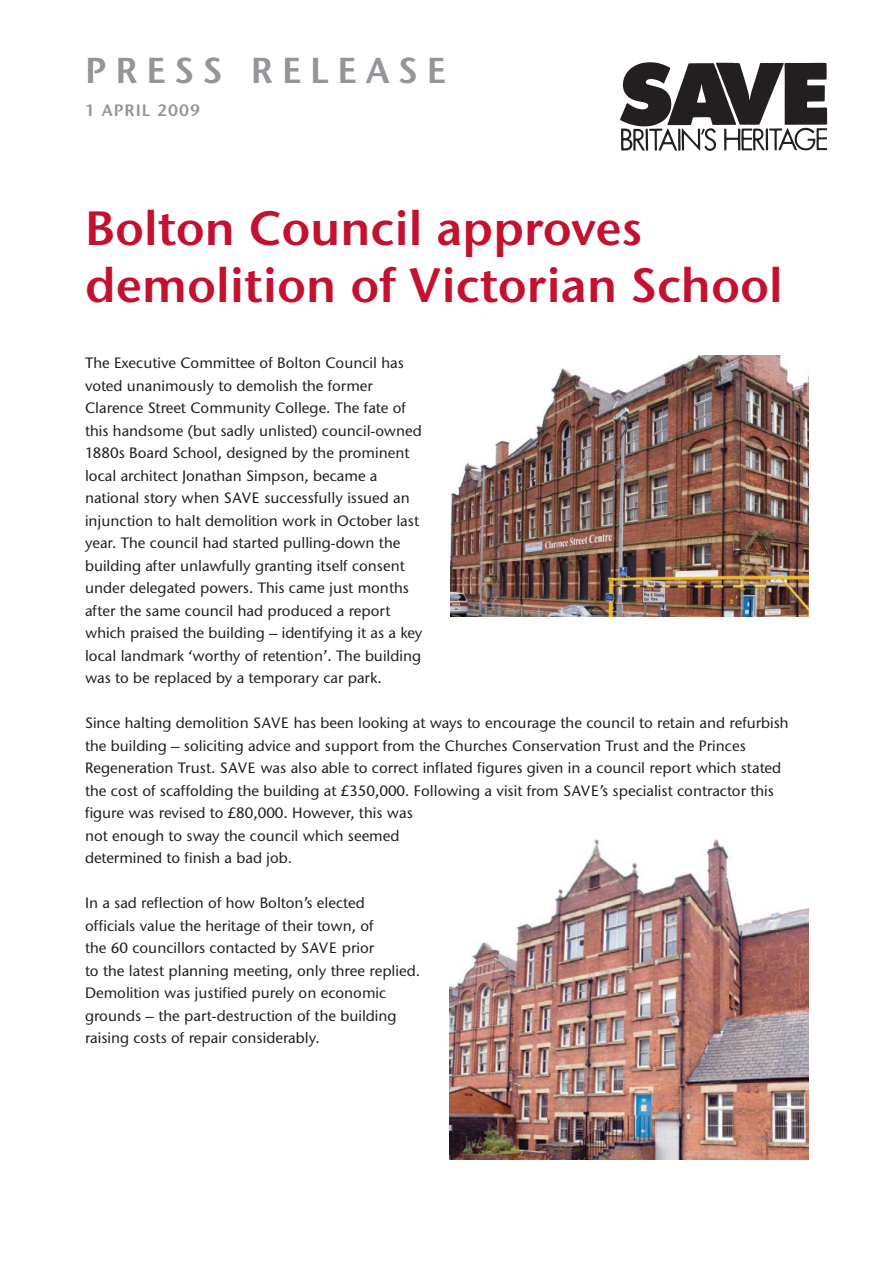
<style>
.page{position:relative;width:893px;height:1263px;background:#fff}
.page>*{position:absolute;margin:0;border:0;box-sizing:border-box;transform-origin:0 0}
.t1{font:48px/57.6px "ITC Stone Sans Semi OS";color:#c41130}
.t2{font:36px "ITC Stone Sans Semi OS";letter-spacing:.25em;color:#939598}
.t3{font:600 16.5px "ITC Stone Sans";letter-spacing:.06em;color:#939598}
.t4{font:500 15px/22.5px "ITC Stone Sans";color:#231f20}
</style>
<div class="page">
<img style="left:620px;top:62px;width:208px;height:89px">
<img style="left:451px;top:356px;width:357px;height:260px">
<img style="left:450px;top:839px;width:358px;height:321px">
<h2 class="t2" style="left:85px;top:56px;width:363px">PRESS RELEASE</h2>
<p class="t3" style="left:85px;top:103px;width:117px">1 APRIL 2009</p>
<h1 class="t1" style="left:85px;top:204px;width:699px">Bolton Council approves demolition of Victorian School</h1>
<p class="t4" style="left:85px;top:353px;width:339px">The Executive Committee of Bolton Council has voted unanimously to demolish the former Clarence Street Community College. The fate of this handsome (but sadly unlisted) council-owned 1880s Board School, designed by the prominent local architect Jonathan Simpson, became a national story when SAVE successfully issued an injunction to halt demolition work in October last year. The council had started pulling-down the building after unlawfully granting itself consent under delegated powers. This came just months after the same council had produced a report which praised the building – identifying it as a key local landmark ‘worthy of retention’. The building was to be replaced by a temporary car park.</p>
<p class="t4" style="left:85px;top:713px;width:705px">Since halting demolition SAVE has been looking at ways to encourage the council to retain and refurbish the building – soliciting advice and support from the Churches Conservation Trust and the Princes Regeneration Trust. SAVE was also able to correct inflated figures given in a council report which stated the cost of scaffolding the building at £350,000. Following a visit from SAVE’s specialist contractor this figure was revised to £80,000. However, this was<br>not enough to sway the council which seemed<br>determined to finish a bad job.</p>
<p class="t4" style="left:85px;top:893px;width:336px">In a sad reflection of how Bolton’s elected<br>officials value the heritage of their town, of<br>the 60 councillors contacted by SAVE prior<br>to the latest planning meeting, only three replied.<br>Demolition was justified purely on economic grounds – the part-destruction of the building raising costs of repair considerably.</p>
</div>
